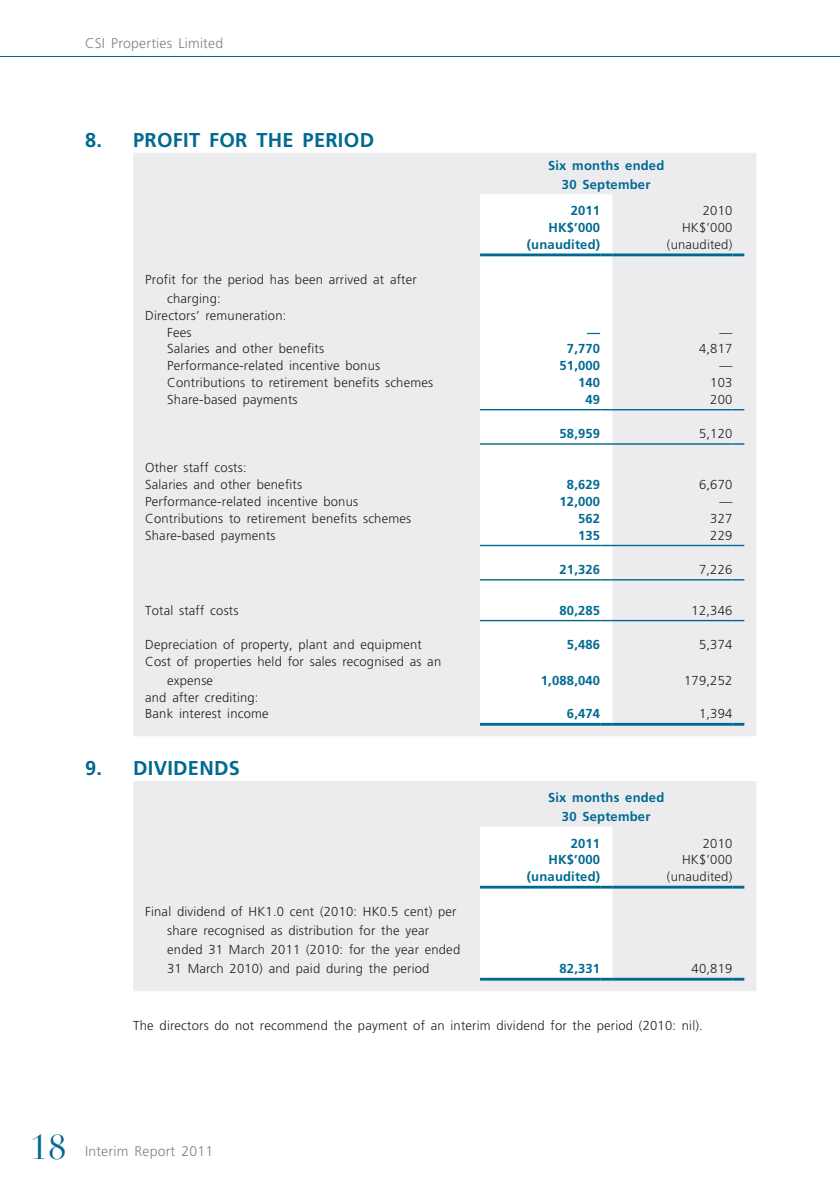
<style>
.page{position:relative;width:840px;height:1191px;background:#fff}
.page>*{position:absolute;margin:0;border:0;box-sizing:border-box;transform-origin:0 0}
.t1{font:34px "Didot LT Std";color:#006991}
.t2{font:700 20px "Frutiger LT Std";letter-spacing:.015em;color:#006991}
.t3{font:300 14px "Frutiger LT Std";letter-spacing:.015em;color:#808285}
.t4{font:300 13px/19px "Frutiger LT Std";letter-spacing:.015em;color:#231f20}
.t5{font:700 13px/19px "Frutiger LT Std";letter-spacing:.015em;color:#006991;text-align:center}
</style>
<div class="page">
<hr style="left:0;top:56px;width:839px;height:1px;background:#006991">
<div style="left:133px;top:153px;width:623px;height:583px;background:#ececee"></div>
<svg style="left:480px;top:194px;width:132px;height:529px"></svg>
<hr style="left:480px;top:253px;width:120px;height:3px;background:#006991">
<svg style="left:600px;top:253px;width:12px;height:3px"></svg>
<hr style="left:612px;top:253px;width:120px;height:3px;background:#006991">
<svg style="left:732px;top:253px;width:12px;height:3px"></svg>
<hr style="left:480px;top:723px;width:120px;height:2px;background:#006991">
<svg style="left:600px;top:723px;width:12px;height:2px"></svg>
<hr style="left:612px;top:723px;width:120px;height:2px;background:#006991">
<svg style="left:732px;top:723px;width:12px;height:2px"></svg>
<hr style="left:480px;top:409px;width:120px;height:1px;background:#006991">
<svg style="left:600px;top:409px;width:12px;height:1px"></svg>
<hr style="left:612px;top:409px;width:120px;height:1px;background:#006991">
<svg style="left:732px;top:409px;width:12px;height:1px"></svg>
<hr style="left:480px;top:443px;width:120px;height:2px;background:#006991">
<svg style="left:600px;top:443px;width:12px;height:2px"></svg>
<hr style="left:612px;top:443px;width:120px;height:2px;background:#006991">
<svg style="left:732px;top:443px;width:12px;height:2px"></svg>
<hr style="left:480px;top:545px;width:120px;height:1px;background:#006991">
<svg style="left:600px;top:545px;width:12px;height:1px"></svg>
<hr style="left:612px;top:545px;width:120px;height:1px;background:#006991">
<svg style="left:732px;top:545px;width:12px;height:1px"></svg>
<hr style="left:480px;top:579px;width:120px;height:1px;background:#006991">
<svg style="left:600px;top:579px;width:12px;height:1px"></svg>
<hr style="left:612px;top:579px;width:120px;height:1px;background:#006991">
<svg style="left:732px;top:579px;width:12px;height:1px"></svg>
<hr style="left:480px;top:620px;width:120px;height:1px;background:#006991">
<svg style="left:600px;top:620px;width:12px;height:1px"></svg>
<hr style="left:612px;top:620px;width:120px;height:1px;background:#006991">
<svg style="left:732px;top:620px;width:12px;height:1px"></svg>
<div style="left:133px;top:781px;width:623px;height:210px;background:#ececee"></div>
<hr style="left:612px;top:885px;width:120px;height:3px;background:#006991">
<svg style="left:732px;top:885px;width:12px;height:3px"></svg>
<svg style="left:480px;top:826px;width:132px;height:154px"></svg>
<hr style="left:612px;top:977px;width:120px;height:3px;background:#006991">
<svg style="left:732px;top:977px;width:12px;height:3px"></svg>
<p class="t3" style="left:85px;top:35px;width:139px">CSI Properties Limited</p>
<h2 class="t2" style="left:85px;top:128px;width:290px">8. PROFIT FOR THE PERIOD</h2>
<p class="t4" style="left:167px;top:270px;width:251px;text-indent:-22px">Profit for the period has been arrived at after charging:</p>
<p class="t4" style="left:167px;top:307px;width:121px;line-height:16.8px;text-indent:-22px">Directors’ remuneration:<br>Fees</p>
<p class="t5" style="left:547px;top:156px;width:118px">Six months ended<br>30 September</p>
<p class="t5" style="left:570px;top:201px;width:31px">2011</p>
<p class="t4" style="left:702px;top:201px;width:31px">2010</p>
<p class="t5" style="left:548px;top:218px;width:53px">HK$’000</p>
<p class="t4" style="left:681px;top:218px;width:52px">HK$’000</p>
<p class="t5" style="left:526px;top:235px;width:75px">(unaudited)</p>
<p class="t4" style="left:666px;top:235px;width:67px">(unaudited)</p>
<p class="t5" style="left:587px;top:322px;width:14px">—</p>
<p class="t4" style="left:719px;top:323px;width:14px">—</p>
<p class="t4" style="left:167px;top:339px;width:158px">Salaries and other benefits</p>
<p class="t5" style="left:566px;top:339px;width:35px">7,770</p>
<p class="t4" style="left:698px;top:339px;width:35px">4,817</p>
<p class="t4" style="left:167px;top:356px;width:214px">Performance-related incentive bonus</p>
<p class="t5" style="left:559px;top:356px;width:42px">51,000</p>
<p class="t4" style="left:719px;top:356px;width:14px">—</p>
<p class="t4" style="left:167px;top:373px;width:267px">Contributions to retirement benefits schemes</p>
<p class="t5" style="left:577px;top:373px;width:24px">140</p>
<p class="t4" style="left:709px;top:373px;width:24px">103</p>
<p class="t4" style="left:167px;top:390px;width:132px">Share-based payments</p>
<p class="t5" style="left:585px;top:390px;width:16px">49</p>
<p class="t4" style="left:709px;top:390px;width:24px">200</p>
<p class="t5" style="left:559px;top:424px;width:42px">58,959</p>
<p class="t4" style="left:698px;top:424px;width:35px">5,120</p>
<p class="t4" style="left:145px;top:460px;width:158px;line-height:16.8px">Other staff costs:<br>Salaries and other benefits</p>
<p class="t5" style="left:566px;top:475px;width:35px">8,629</p>
<p class="t4" style="left:698px;top:475px;width:35px">6,670</p>
<p class="t4" style="left:145px;top:492px;width:214px">Performance-related incentive bonus</p>
<p class="t5" style="left:559px;top:492px;width:42px">12,000</p>
<p class="t4" style="left:719px;top:492px;width:14px">—</p>
<p class="t4" style="left:145px;top:509px;width:267px">Contributions to retirement benefits schemes</p>
<p class="t5" style="left:577px;top:509px;width:24px">562</p>
<p class="t4" style="left:709px;top:509px;width:24px">327</p>
<p class="t4" style="left:145px;top:526px;width:132px">Share-based payments</p>
<p class="t5" style="left:577px;top:525px;width:24px">135</p>
<p class="t4" style="left:709px;top:526px;width:24px">229</p>
<p class="t5" style="left:559px;top:560px;width:42px">21,326</p>
<p class="t4" style="left:698px;top:560px;width:35px">7,226</p>
<p class="t4" style="left:145px;top:601px;width:95px">Total staff costs</p>
<p class="t5" style="left:559px;top:601px;width:42px">80,285</p>
<p class="t4" style="left:691px;top:601px;width:42px">12,346</p>
<p class="t4" style="left:145px;top:635px;width:278px">Depreciation of property, plant and equipment</p>
<p class="t5" style="left:566px;top:635px;width:35px">5,486</p>
<p class="t4" style="left:698px;top:635px;width:35px">5,374</p>
<p class="t4" style="left:167px;top:652px;width:275px;text-indent:-22px">Cost of properties held for sales recognised as an expense</p>
<p class="t5" style="left:540px;top:671px;width:61px">1,088,040</p>
<p class="t4" style="left:683px;top:671px;width:50px">179,252</p>
<p class="t4" style="left:145px;top:689px;width:125px;line-height:16.8px">and after crediting:<br>Bank interest income</p>
<h2 class="t2" style="left:85px;top:756px;width:156px">9. DIVIDENDS</h2>
<p class="t4" style="left:167px;top:902px;width:294px;text-indent:-22px">Final dividend of HK1.0 cent (2010: HK0.5 cent) per share recognised as distribution for the year ended 31 March 2011 (2010: for the year ended 31 March 2010) and paid during the period</p>
<p class="t5" style="left:566px;top:704px;width:35px">6,474</p>
<p class="t4" style="left:698px;top:704px;width:35px">1,394</p>
<p class="t5" style="left:547px;top:788px;width:118px">Six months ended<br>30 September</p>
<p class="t5" style="left:570px;top:833px;width:31px">2011</p>
<p class="t4" style="left:702px;top:833px;width:31px">2010</p>
<p class="t5" style="left:548px;top:850px;width:53px">HK$’000</p>
<p class="t4" style="left:681px;top:850px;width:52px">HK$’000</p>
<p class="t5" style="left:526px;top:867px;width:75px">(unaudited)</p>
<p class="t4" style="left:666px;top:867px;width:67px">(unaudited)</p>
<p class="t5" style="left:559px;top:959px;width:42px">82,331</p>
<p class="t4" style="left:691px;top:959px;width:42px">40,819</p>
<p class="t4" style="left:133px;top:1016px;width:571px">The directors do not recommend the payment of an interim dividend for the period (2010: nil).</p>
<h1 class="t1" style="left:30px;top:1126px;width:37px">18</h1>
<p class="t3" style="left:85px;top:1143px;width:130px">Interim Report 2011</p>
</div>
